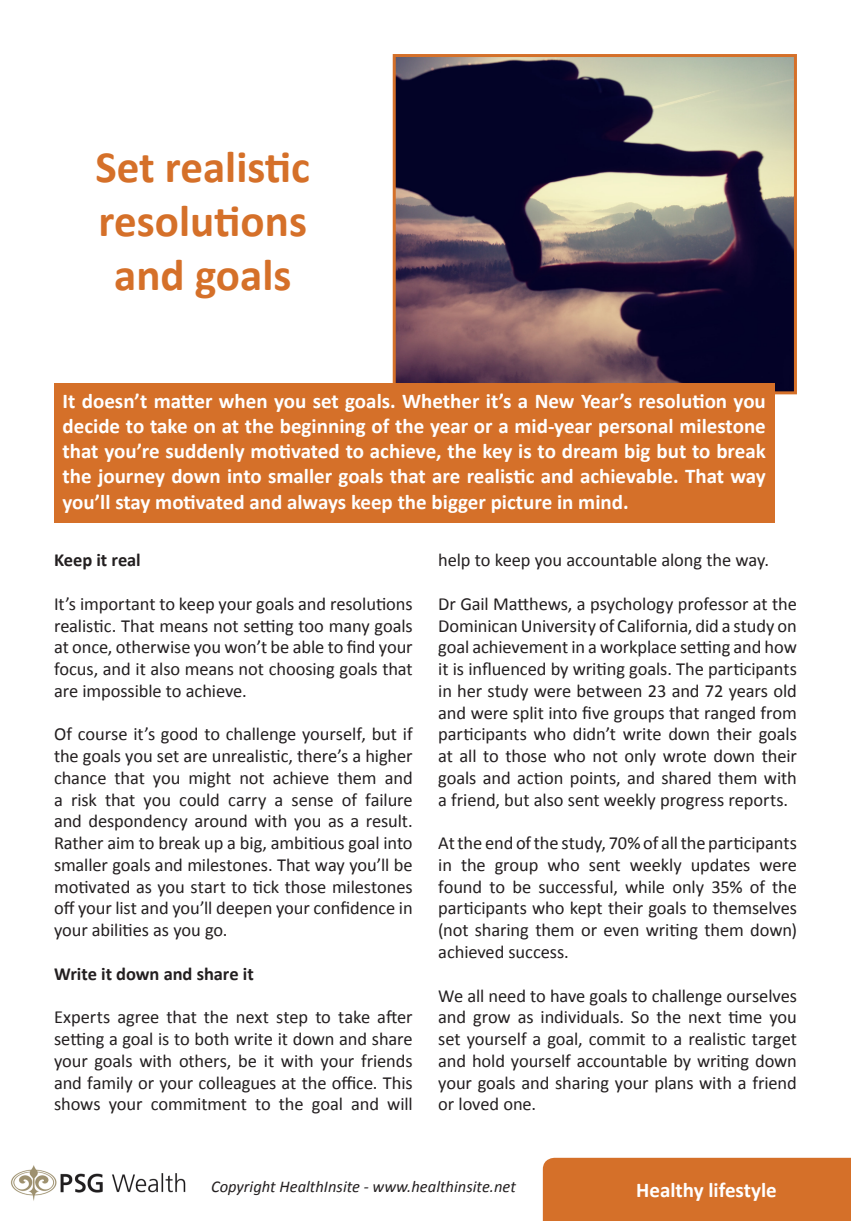
<style>
.page{position:relative;width:851px;height:1221px;background:#fff}
.page>*{position:absolute;margin:0;border:0;box-sizing:border-box;transform-origin:0 0}
.Headline{font:700 45px/54px "Calibri";color:#d57029}
.Intro{font:700 21px/25.2px "Calibri";color:#fff;text-align:justify}
.Text_in_boxes{font:700 21px "Calibri";color:#fff}
.Intro-2{font:18.45px/21.8px "Calibri";letter-spacing:-.005em;color:#231f20;text-align:justify}
.Intro-3{font:700 18.45px "Calibri";color:#231f20}
.t1{font:italic 16.5px "Calibri";color:#231f20}
</style>
<div class="page">
<div style="left:542px;top:1157px;width:308px;height:63px;background:#d57029"></div>
<img style="left:10px;top:1165px;width:176px;height:36px">
<img style="left:396px;top:58px;width:396px;height:332px">
<div style="left:392px;top:54px;width:404px;height:340px;border:3px solid #d57029"></div>
<div style="left:54px;top:383px;width:720px;height:140px;background:#d57029"></div>
<p class="Headline" style="left:95px;top:138px;width:216px">Set realistic resolutions</p>
<p class="Headline" style="left:114px;top:246px;width:179px">and goals</p>
<p class="Intro" style="left:63px;top:387px;width:704px">It doesn’t matter when you set goals. Whether it’s a New Year’s resolution you decide to take on at the beginning of the year or a mid-year personal milestone that you’re suddenly motivated to achieve, the key is to dream big but to break the journey down into smaller goals that are realistic and achievable. That way you’ll stay motivated and always keep the bigger picture in mind.</p>
<p class="Intro-3" style="left:54px;top:547px;width:88px">Keep it real</p>
<p class="Intro-2" style="left:54px;top:592px;width:360px">It’s important to keep your goals and resolutions realistic. That means not setting too many goals at once, otherwise you won’t be able to find your focus, and it also means not choosing goals that are impossible to achieve.</p>
<p class="Intro-2" style="left:54px;top:722px;width:360px">Of course it’s good to challenge yourself, but if the goals you set are unrealistic, there’s a higher chance that you might not achieve them and a risk that you could carry a sense of failure and despondency around with you as a result.<br>Rather aim to break up a big, ambitious goal into smaller goals and milestones. That way you’ll be motivated as you start to tick those milestones off your list and you’ll deepen your confidence in your abilities as you go.</p>
<p class="Intro-3" style="left:54px;top:960px;width:201px">Write it down and share it</p>
<p class="Intro-2" style="left:54px;top:1005px;width:360px">Experts agree that the next step to take after setting a goal is to both write it down and share your goals with others, be it with your friends and family or your colleagues at the office. This shows your commitment to the goal and will</p>
<p class="Intro-2" style="left:438px;top:548px;width:332px">help to keep you accountable along the way.</p>
<p class="Intro-2" style="left:438px;top:592px;width:360px">Dr Gail Matthews, a psychology professor at the Dominican University of California, did a study on goal achievement in a workplace setting and how it is influenced by writing goals. The participants in her study were between 23 and 72 years old and were split into five groups that ranged from participants who didn’t write down their goals at all to those who not only wrote down their goals and action points, and shared them with a friend, but also sent weekly progress reports.</p>
<p class="Intro-2" style="left:438px;top:831px;width:360px">At the end of the study, 70% of all the participants in the group who sent weekly updates were found to be successful, while only 35% of the participants who kept their goals to themselves (not sharing them or even writing them down) achieved success.</p>
<p class="Intro-2" style="left:438px;top:983px;width:360px">We all need to have goals to challenge ourselves and grow as individuals. So the next time you set yourself a goal, commit to a realistic target and hold yourself accountable by writing down your goals and sharing your plans with a friend or loved one.</p>
<p class="t1" style="left:211px;top:1175px;width:306px">Copyright HealthInsite - www.healthinsite.net</p>
<p class="Text_in_boxes" style="left:636px;top:1174px;width:142px">Healthy lifestyle</p>
</div>
